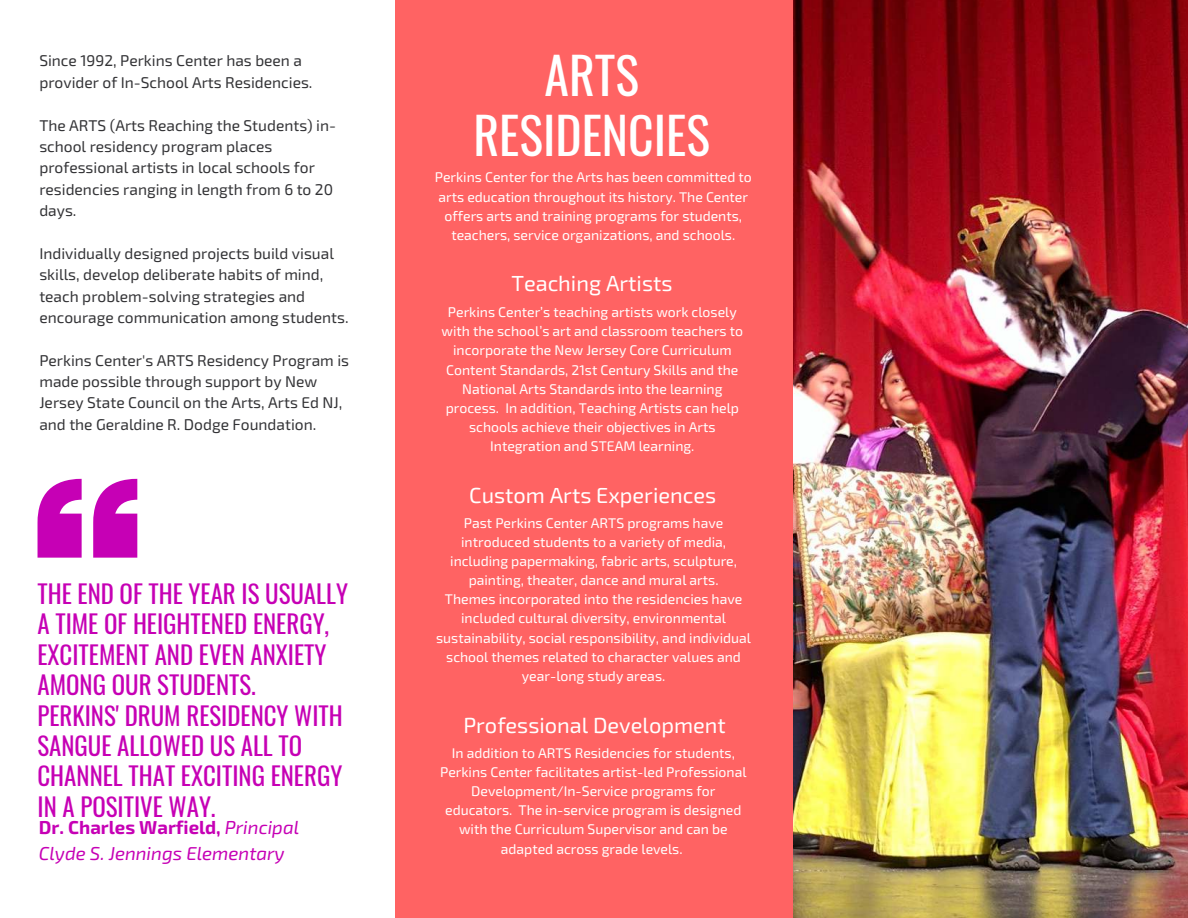
<style>
.page{position:relative;width:1188px;height:918px;background:#fff}
.page>*{position:absolute;margin:0;border:0;box-sizing:border-box;transform-origin:0 0}
.t1{font:49.8px/60.8px "Oswald";color:#fff;text-align:center}
.t2{font:24.9px/30.3px "Oswald";color:#c600b5}
.t3{font:21.75px "Exo 2";color:#fff}
.t4{font:italic 18.6px/25.8px "Exo 2";color:#c600b5}
.t5{font:15.6px/21.3px "Exo 2";color:#333336}
.t6{font:13.95px/19.2px "Exo 2";color:#fff;text-align:center}
.s1{font-weight:700;font-style:normal}
</style>
<div class="page">
<img style="left:792px;top:0;width:396px;height:918px">
<div style="left:395px;top:0;width:397px;height:918px;background:#ff6363"></div>
<svg style="left:38px;top:479px;width:99px;height:79px"></svg>
<p class="t5" style="left:39px;top:51px;width:275px">Since 1992, Perkins Center has been a provider of In-School Arts Residencies.</p>
<p class="t5" style="left:39px;top:115px;width:298px">The ARTS (Arts Reaching the Students) in&shy;school residency program places professional artists in local schools for residencies ranging in length from 6 to 20 days.</p>
<p class="t5" style="left:39px;top:243px;width:311px">Individually designed projects build visual skills, develop deliberate habits of mind, teach problem-solving strategies and encourage communication among students.</p>
<p class="t5" style="left:39px;top:350px;width:311px">Perkins Center's ARTS Residency Program is made possible through support by New Jersey State Council on the Arts, Arts Ed NJ, and the Geraldine R. Dodge Foundation.</p>
<h2 class="t2" style="left:37px;top:576px;width:312px">THE END OF THE YEAR IS USUALLY<br>A TIME OF HEIGHTENED ENERGY,<br>EXCITEMENT AND EVEN ANXIETY<br>AMONG OUR STUDENTS.<br>PERKINS' DRUM RESIDENCY WITH<br>SANGUE ALLOWED US ALL TO<br>CHANNEL THAT EXCITING ENERGY<br>IN A POSITIVE WAY.</h2>
<h3 class="t4" style="left:39px;top:815px;width:262px"><span class="s1">Dr. Charles Warfield,</span> Principal<br>Clyde S. Jennings Elementary</h3>
<h1 class="t1" style="left:473px;top:40px;width:238px">ARTS<br>RESIDENCIES</h1>
<p class="t6" style="left:435px;top:168px;width:319px">Perkins Center for the Arts has been committed to arts education throughout its history. The Center offers arts and training programs for students, teachers, service organizations, and schools.</p>
<h3 class="t3" style="left:511px;top:271px;width:163px">Teaching Artists</h3>
<p class="t6" style="left:442px;top:303px;width:303px">Perkins Center’s teaching artists work closely with the school’s art and classroom teachers to incorporate the New Jersey Core Curriculum Content Standards, 21st Century Skills and the National Arts Standards into the learning process. In addition, Teaching Artists can help schools achieve their objectives in Arts Integration and STEAM learning.</p>
<h3 class="t3" style="left:469px;top:482px;width:248px">Custom Arts Experiences</h3>
<p class="t6" style="left:436px;top:514px;width:316px">Past Perkins Center ARTS programs have introduced students to a variety of media, including papermaking, fabric arts, sculpture, painting, theater, dance and mural arts.<br>Themes incorporated into the residencies have included cultural diversity, environmental sustainability, social responsibility, and individual school themes related to character values and year-long study areas.</p>
<h3 class="t3" style="left:463px;top:713px;width:264px">Professional Development</h3>
<p class="t6" style="left:440px;top:744px;width:308px">In addition to ARTS Residencies for students, Perkins Center facilitates artist-led Professional Development/In-Service programs for educators. The in-service program is designed with the Curriculum Supervisor and can be adapted across grade levels.</p>
</div>
